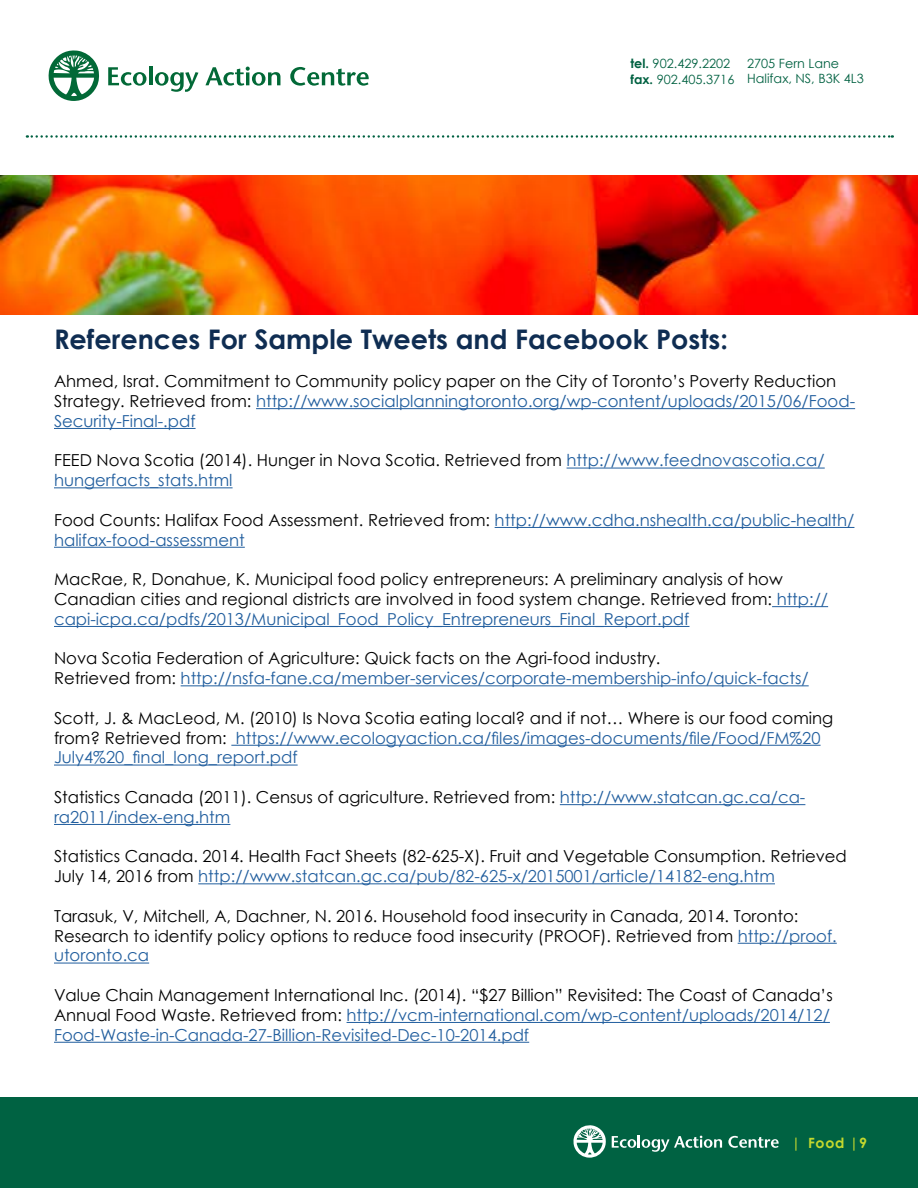
<style>
.page{position:relative;width:918px;height:1188px;background:#fff}
.page>*{position:absolute;margin:0;border:0;box-sizing:border-box;transform-origin:0 0}
.t1{font:700 27px "Century Gothic";color:#0f2d52}
.t2{font:16.5px/19.8px "Century Gothic";color:#000}
.t3{font:16.5px/19.8px "Century Gothic";color:#215e9e}
.t4{font:700 14.1px "Century Gothic";color:#c4d82e}
.t5{font:12.75px/16.2px "Century Gothic";color:#006141}
.s1{font-weight:700}
.s2{color:#215e9e}
.s3{color:#000}
</style>
<div class="page">
<div style="left:0;top:1097px;width:918px;height:91px;background:#006242"></div>
<svg style="left:612px;top:1135px;width:110px;height:17px"></svg>
<svg style="left:728px;top:1136px;width:51px;height:12px"></svg>
<svg style="left:573px;top:1125px;width:33px;height:33px"></svg>
<hr style="left:256px;top:408px;width:599px;height:1px;background:#215e9e">
<hr style="left:54px;top:428px;width:142px;height:1px;background:#215e9e">
<hr style="left:567px;top:468px;width:258px;height:1px;background:#215e9e">
<hr style="left:54px;top:487px;width:179px;height:1px;background:#215e9e">
<hr style="left:495px;top:527px;width:359px;height:1px;background:#215e9e">
<hr style="left:54px;top:547px;width:191px;height:1px;background:#215e9e">
<hr style="left:772px;top:606px;width:56px;height:1px;background:#215e9e">
<hr style="left:54px;top:626px;width:635px;height:1px;background:#215e9e">
<hr style="left:181px;top:685px;width:628px;height:1px;background:#215e9e">
<hr style="left:231px;top:745px;width:590px;height:1px;background:#215e9e">
<hr style="left:54px;top:765px;width:244px;height:1px;background:#215e9e">
<hr style="left:560px;top:804px;width:245px;height:1px;background:#215e9e">
<hr style="left:54px;top:824px;width:176px;height:1px;background:#215e9e">
<hr style="left:198px;top:883px;width:577px;height:1px;background:#215e9e">
<hr style="left:738px;top:943px;width:99px;height:1px;background:#215e9e">
<hr style="left:54px;top:963px;width:95px;height:1px;background:#215e9e">
<hr style="left:347px;top:1022px;width:483px;height:1px;background:#215e9e">
<hr style="left:54px;top:1042px;width:475px;height:1px;background:#215e9e">
<img style="left:0;top:176px;width:918px;height:138px">
<svg style="left:27px;top:135px;width:866px;height:3px"></svg>
<svg style="left:108px;top:67px;width:38px;height:19px"></svg>
<hr style="left:149px;top:66px;width:3px;height:19px;background:#026937">
<svg style="left:155px;top:72px;width:43px;height:20px"></svg>
<svg style="left:205px;top:67px;width:75px;height:19px"></svg>
<svg style="left:290px;top:67px;width:79px;height:19px"></svg>
<svg style="left:49px;top:50px;width:50px;height:51px"></svg>
<p class="t5" style="left:630px;top:55px;width:105px"><span class="s1">tel.</span> 902.429.2202 <span class="s1">fax.</span> 902.405.3716</p>
<p class="t5" style="left:747px;top:55px;width:118px;line-height:15.3px">2705 Fern Lane<br>Halifax, NS, B3K 4L3</p>
<h1 class="t1" style="left:54px;top:319px;width:675px">References For Sample Tweets and Facebook Posts:</h1>
<p class="t2" style="left:54px;top:371px;width:803px">Ahmed, Israt. Commitment to Community policy paper on the City of Toronto’s Poverty Reduction<br>Strategy. Retrieved from: <span class="s2">http://www.socialplanningtoronto.org/wp-content/uploads/2015/06/Food-<br>Security-Final-.pdf</span></p>
<p class="t2" style="left:54px;top:450px;width:772px">FEED Nova Scotia (2014). Hunger in Nova Scotia. Retrieved from <span class="s2">http://www.feednovascotia.ca/ hungerfacts_stats.html</span></p>
<p class="t3" style="left:54px;top:510px;width:802px"><span class="s3">Food Counts: Halifax Food Assessment. Retrieved from:</span> http://www.cdha.nshealth.ca/public-health/ halifax-food-assessment</p>
<p class="t2" style="left:54px;top:569px;width:776px">MacRae, R, Donahue, K. Municipal food policy entrepreneurs: A preliminary analysis of how<br>Canadian cities and regional districts are involved in food system change. Retrieved from: <span class="s2">http:// capi-icpa.ca/pdfs/2013/Municipal_Food_Policy_Entrepreneurs_Final_Report.pdf</span></p>
<p class="t2" style="left:54px;top:648px;width:756px">Nova Scotia Federation of Agriculture: Quick facts on the Agri-food industry.<br>Retrieved from: <span class="s2">http://nsfa-fane.ca/member-services/corporate-membership-info/quick-facts/</span></p>
<p class="t2" style="left:54px;top:708px;width:781px">Scott, J. &amp; MacLeod, M. (2010) Is Nova Scotia eating local? and if not… Where is our food coming from? Retrieved from: <span class="s2">https://www.ecologyaction.ca/files/images-documents/file/Food/FM%20<br>July4%20_final_long_report.pdf</span></p>
<p class="t2" style="left:54px;top:787px;width:753px">Statistics Canada (2011). Census of agriculture. Retrieved from: <span class="s2">http://www.statcan.gc.ca/ca&shy;ra2011/index-eng.htm</span></p>
<p class="t2" style="left:54px;top:846px;width:794px">Statistics Canada. 2014. Health Fact Sheets (82-625-X). Fruit and Vegetable Consumption. Retrieved<br>July 14, 2016 from <span class="s2">http://www.statcan.gc.ca/pub/82-625-x/2015001/article/14182-eng.htm</span></p>
<p class="t2" style="left:54px;top:906px;width:784px">Tarasuk, V, Mitchell, A, Dachner, N. 2016. Household food insecurity in Canada, 2014. Toronto:<br>Research to identify policy options to reduce food insecurity (PROOF). Retrieved from <span class="s2">http://proof. utoronto.ca</span></p>
<p class="t2" style="left:54px;top:985px;width:780px">Value Chain Management International Inc. (2014). “$27 Billion” Revisited: The Coast of Canada’s<br>Annual Food Waste. Retrieved from: <span class="s2">http://vcm-international.com/wp-content/uploads/2014/12/<br>Food-Waste-in-Canada-27-Billion-Revisited-Dec-10-2014.pdf</span></p>
<p class="t4" style="left:792px;top:1132px;width:77px">| Food |9</p>
</div>
